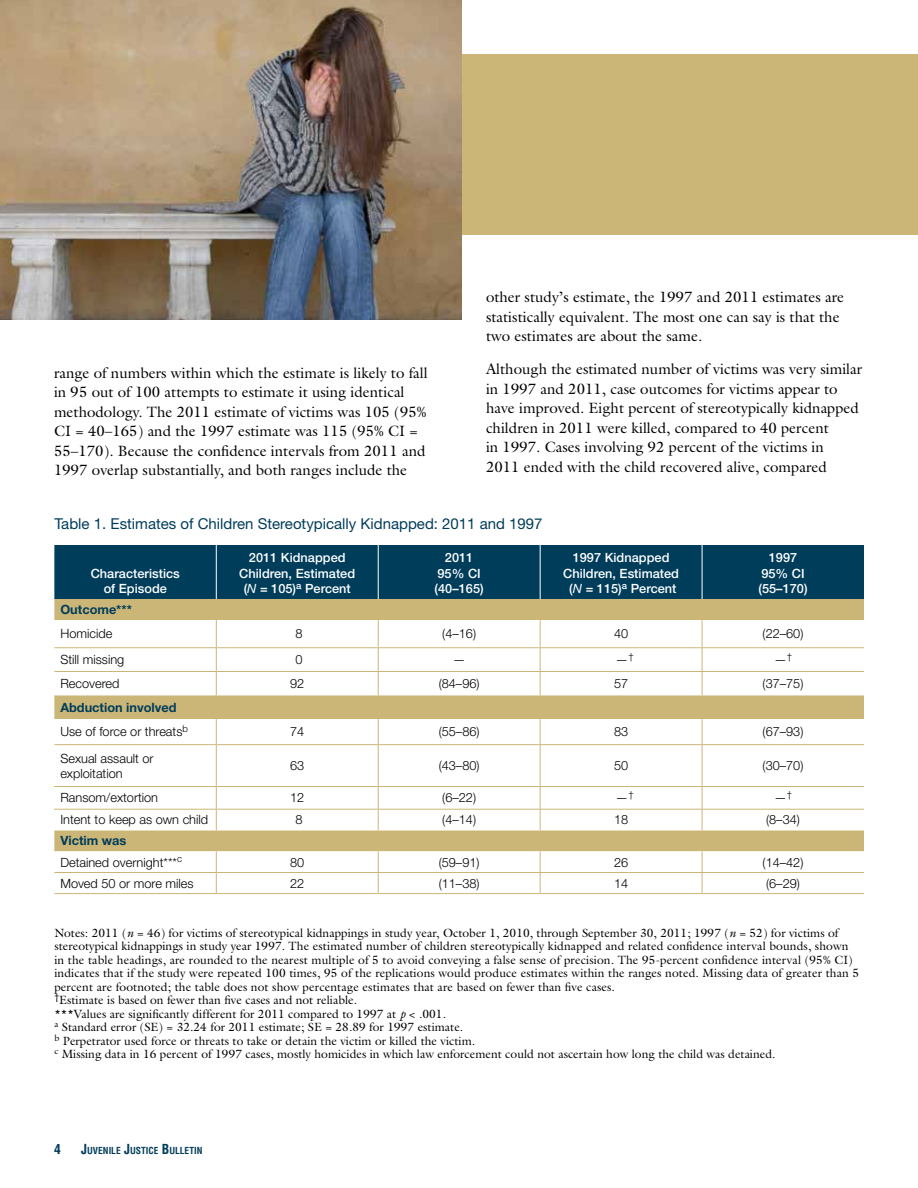
<style>
.page{position:relative;width:918px;height:1188px;background:#fff}
.page>*{position:absolute;margin:0;border:0;box-sizing:border-box;transform-origin:0 0}
.t1{font:15px/19.5px "Galliard Std";color:#000}
.t2{font:15px "Helvetica Neue LT Std";color:#003d5b}
.t3{font:700 condensed 13.5px "Helvetica LT Std";color:#003d5b}
.t4{font:300 12.75px/24.8px "Helvetica Neue LT Std";color:#000}
.t5{font:500 12.75px/15.3px "Helvetica Neue LT Std";color:#fff;text-align:center}
.t6{font:700 12.75px "Helvetica Neue LT Std";color:#003d5b}
.t7{font:12px/13.5px "Galliard Std";color:#000}
.t8{font:700 condensed 9.45px "Helvetica LT Std";color:#003d5b}
.s1{font-weight:400;font-style:italic}
.s2{font-weight:700;color:#003d5b}
.s3{font-style:italic}
.s4{font-size:13.5px}
</style>
<div class="page">
<div style="left:0;top:54px;width:918px;height:181px;background:#cbb677"></div>
<img style="left:0;top:0;width:462px;height:320px">
<div style="left:54px;top:545px;width:810px;height:54px;background:#003d5b"></div>
<div style="left:54px;top:599px;width:810px;height:21px;background:#cbb677"></div>
<svg style="left:54px;top:620px;width:810px;height:273px"></svg>
<svg style="left:54px;top:787px;width:1px;height:22px"></svg>
<hr style="left:216px;top:545px;width:1px;height:54px;background:#fff">
<hr style="left:378px;top:545px;width:1px;height:54px;background:#fff">
<hr style="left:540px;top:545px;width:1px;height:54px;background:#fff">
<hr style="left:702px;top:545px;width:1px;height:54px;background:#fff">
<svg style="left:216px;top:620px;width:1px;height:75px"></svg>
<svg style="left:216px;top:719px;width:1px;height:25px"></svg>
<hr style="left:216px;top:745px;width:1px;height:41px;background:#cbb677">
<svg style="left:216px;top:787px;width:1px;height:43px"></svg>
<svg style="left:216px;top:851px;width:1px;height:42px"></svg>
<svg style="left:378px;top:620px;width:1px;height:75px"></svg>
<svg style="left:378px;top:719px;width:1px;height:25px"></svg>
<hr style="left:378px;top:745px;width:1px;height:41px;background:#cbb677">
<svg style="left:378px;top:787px;width:1px;height:43px"></svg>
<svg style="left:378px;top:851px;width:1px;height:42px"></svg>
<svg style="left:540px;top:620px;width:1px;height:75px"></svg>
<svg style="left:540px;top:719px;width:1px;height:25px"></svg>
<hr style="left:540px;top:745px;width:1px;height:41px;background:#cbb677">
<svg style="left:540px;top:787px;width:1px;height:43px"></svg>
<svg style="left:540px;top:851px;width:1px;height:42px"></svg>
<svg style="left:702px;top:620px;width:1px;height:75px"></svg>
<svg style="left:702px;top:719px;width:1px;height:25px"></svg>
<hr style="left:702px;top:745px;width:1px;height:41px;background:#cbb677">
<svg style="left:702px;top:787px;width:1px;height:43px"></svg>
<svg style="left:702px;top:851px;width:1px;height:42px"></svg>
<hr style="left:54px;top:647px;width:162px;height:1px;background:#cbb677">
<hr style="left:216px;top:647px;width:162px;height:1px;background:#cbb677">
<hr style="left:378px;top:647px;width:162px;height:1px;background:#cbb677">
<hr style="left:540px;top:647px;width:162px;height:1px;background:#cbb677">
<hr style="left:702px;top:647px;width:162px;height:1px;background:#cbb677">
<hr style="left:54px;top:671px;width:162px;height:1px;background:#cbb677">
<hr style="left:216px;top:671px;width:162px;height:1px;background:#cbb677">
<hr style="left:378px;top:671px;width:162px;height:1px;background:#cbb677">
<hr style="left:540px;top:671px;width:162px;height:1px;background:#cbb677">
<hr style="left:702px;top:671px;width:162px;height:1px;background:#cbb677">
<hr style="left:54px;top:744px;width:162px;height:1px;background:#cbb677">
<hr style="left:216px;top:744px;width:162px;height:1px;background:#cbb677">
<hr style="left:378px;top:744px;width:162px;height:1px;background:#cbb677">
<hr style="left:540px;top:744px;width:162px;height:1px;background:#cbb677">
<hr style="left:702px;top:744px;width:162px;height:1px;background:#cbb677">
<hr style="left:54px;top:786px;width:162px;height:1px;background:#cbb677">
<hr style="left:216px;top:786px;width:162px;height:1px;background:#cbb677">
<hr style="left:378px;top:786px;width:162px;height:1px;background:#cbb677">
<hr style="left:540px;top:786px;width:162px;height:1px;background:#cbb677">
<hr style="left:702px;top:786px;width:162px;height:1px;background:#cbb677">
<hr style="left:54px;top:809px;width:162px;height:1px;background:#cbb677">
<hr style="left:216px;top:809px;width:162px;height:1px;background:#cbb677">
<hr style="left:378px;top:809px;width:162px;height:1px;background:#cbb677">
<hr style="left:540px;top:809px;width:162px;height:1px;background:#cbb677">
<hr style="left:702px;top:809px;width:162px;height:1px;background:#cbb677">
<hr style="left:54px;top:872px;width:162px;height:1px;background:#cbb677">
<hr style="left:216px;top:872px;width:162px;height:1px;background:#cbb677">
<hr style="left:378px;top:872px;width:162px;height:1px;background:#cbb677">
<hr style="left:540px;top:872px;width:162px;height:1px;background:#cbb677">
<hr style="left:702px;top:872px;width:162px;height:1px;background:#cbb677">
<hr style="left:54px;top:893px;width:162px;height:1px;background:#cbb677">
<hr style="left:216px;top:893px;width:162px;height:1px;background:#cbb677">
<hr style="left:378px;top:893px;width:162px;height:1px;background:#cbb677">
<hr style="left:540px;top:893px;width:162px;height:1px;background:#cbb677">
<hr style="left:702px;top:893px;width:162px;height:1px;background:#cbb677">
<p class="t1" style="left:54px;top:363px;width:375px">range of numbers within which the estimate is likely to fall in 95 out of 100 attempts to estimate it using identical methodology. The 2011 estimate of victims was 105 (95% CI = 40–165) and the 1997 estimate was 115 (95% CI = 55–170). Because the confidence intervals from 2011 and 1997 overlap substantially, and both ranges include the</p>
<p class="t1" style="left:486px;top:287px;width:360px">other study’s estimate, the 1997 and 2011 estimates are statistically equivalent. The most one can say is that the two estimates are about the same.</p>
<p class="t1" style="left:486px;top:359px;width:378px">Although the estimated number of victims was very similar in 1997 and 2011, case outcomes for victims appear to have improved. Eight percent of stereotypically kidnapped children in 2011 were killed, compared to 40 percent<br>in 1997. Cases involving 92 percent of the victims in<br>2011 ended with the child recovered alive, compared</p>
<p class="t2" style="left:54px;top:514px;width:490px">Table 1. Estimates of Children Stereotypically Kidnapped: 2011 and 1997</p>
<p class="t5" style="left:91px;top:565px;width:91px">Characteristics of Episode</p>
<p class="t5" style="left:239px;top:550px;width:117px">2011 Kidnapped<br>Children, Estimated (<span class="s1">N</span> = 105)<sup>a</sup> Percent</p>
<p class="t5" style="left:435px;top:550px;width:51px">2011<br>95% CI (40–165)</p>
<p class="t5" style="left:563px;top:550px;width:117px">1997 Kidnapped<br>Children, Estimated (<span class="s1">N</span> = 115)<sup>a</sup> Percent</p>
<p class="t5" style="left:758px;top:550px;width:51px">1997<br>95% CI (55–170)</p>
<p class="t6" style="left:60px;top:602px;width:73px">Outcome***</p>
<p class="t4" style="left:60px;top:621px;width:53px">Homicide</p>
<p class="t4" style="left:295px;top:621px;width:9px">8</p>
<p class="t4" style="left:442px;top:621px;width:35px">(4–16)</p>
<p class="t4" style="left:614px;top:621px;width:16px">40</p>
<p class="t4" style="left:763px;top:621px;width:42px">(22–60)</p>
<p class="t4" style="left:60px;top:647px;width:65px">Still missing</p>
<p class="t4" style="left:295px;top:647px;width:9px">0</p>
<p class="t4" style="left:453px;top:647px;width:14px">—</p>
<p class="t4" style="left:616px;top:647px;width:20px">—<sup>†</sup></p>
<p class="t4" style="left:774px;top:647px;width:20px">—<sup>†</sup></p>
<p class="t4" style="left:60px;top:671px;width:61px">Recovered</p>
<p class="t4" style="left:290px;top:671px;width:16px">92</p>
<p class="t4" style="left:439px;top:671px;width:42px">(84–96)</p>
<p class="t4" style="left:614px;top:671px;width:16px">57</p>
<p class="t4" style="left:763px;top:671px;width:42px">(37–75)</p>
<p class="t4" style="left:60px;top:695px;width:129px"><span class="s2">Abduction involved<br></span>Use of force or threats<sup>b</sup></p>
<p class="t4" style="left:290px;top:719px;width:16px">74</p>
<p class="t4" style="left:439px;top:719px;width:42px">(55–86)</p>
<p class="t4" style="left:614px;top:719px;width:16px">83</p>
<p class="t4" style="left:763px;top:719px;width:42px">(67–93)</p>
<p class="t4" style="left:60px;top:750px;width:95px;line-height:15.3px">Sexual assault or exploitation</p>
<p class="t4" style="left:290px;top:753px;width:16px">63</p>
<p class="t4" style="left:439px;top:753px;width:42px">(43–80)</p>
<p class="t4" style="left:614px;top:753px;width:16px">50</p>
<p class="t4" style="left:763px;top:753px;width:42px">(30–70)</p>
<p class="t4" style="left:60px;top:785px;width:99px">Ransom/extortion</p>
<p class="t4" style="left:290px;top:785px;width:16px">12</p>
<p class="t4" style="left:442px;top:785px;width:35px">(6–22)</p>
<p class="t4" style="left:616px;top:785px;width:20px">—<sup>†</sup></p>
<p class="t4" style="left:774px;top:785px;width:20px">—<sup>†</sup></p>
<p class="t4" style="left:60px;top:807px;width:149px">Intent to keep as own child</p>
<p class="t4" style="left:295px;top:807px;width:9px">8</p>
<p class="t4" style="left:442px;top:807px;width:35px">(4–14)</p>
<p class="t4" style="left:614px;top:807px;width:16px">18</p>
<p class="t4" style="left:766px;top:807px;width:35px">(8–34)</p>
<p class="t4" style="left:60px;top:830px;width:123px;line-height:21.1px"><span class="s2">Victim was<br></span>Detained overnight***<sup>c</sup></p>
<p class="t4" style="left:290px;top:849px;width:16px">80</p>
<p class="t4" style="left:439px;top:849px;width:42px">(59–91)</p>
<p class="t4" style="left:614px;top:849px;width:16px">26</p>
<p class="t4" style="left:763px;top:849px;width:42px">(14–42)</p>
<p class="t4" style="left:60px;top:870px;width:135px">Moved 50 or more miles</p>
<p class="t4" style="left:290px;top:870px;width:16px">22</p>
<p class="t4" style="left:439px;top:870px;width:42px">(11–38)</p>
<p class="t4" style="left:614px;top:870px;width:16px">14</p>
<p class="t4" style="left:766px;top:870px;width:35px">(6–29)</p>
<p class="t7" style="left:54px;top:926px;width:806px">Notes: 2011 (<span class="s3">n</span> = 46) for victims of stereotypical kidnappings in study year, October 1, 2010, through September 30, 2011; 1997 (<span class="s3">n</span> = 52) for victims of stereotypical kidnappings in study year 1997. The estimated number of children stereotypically kidnapped and related confidence interval bounds, shown in the table headings, are rounded to the nearest multiple of 5 to avoid conveying a false sense of precision. The 95-percent confidence interval (95% CI) indicates that if the study were repeated 100 times, 95 of the replications would produce estimates within the ranges noted. Missing data of greater than 5 percent are footnoted; the table does not show percentage estimates that are based on fewer than five cases.<br><sup>†</sup>Estimate is based on fewer than five cases and not reliable.<br>***Values are significantly different for 2011 compared to 1997 at <span class="s3">p</span> &lt; .001.<br><sup>a</sup> Standard error (SE) = 32.24 for 2011 estimate; SE = 28.89 for 1997 estimate.<br><sup>b</sup> Perpetrator used force or threats to take or detain the victim or killed the victim.<br><sup>c</sup> Missing data in 16 percent of 1997 cases, mostly homicides in which law enforcement could not ascertain how long the child was detained.</p>
<p class="t3" style="left:54px;top:1141px;width:8px">4</p>
<p class="t8" style="left:81px;top:1145px;width:123px"><span class="s4">J</span>UVENILE <span class="s4">J</span>USTICE <span class="s4">B</span>ULLETIN</p>
</div>
